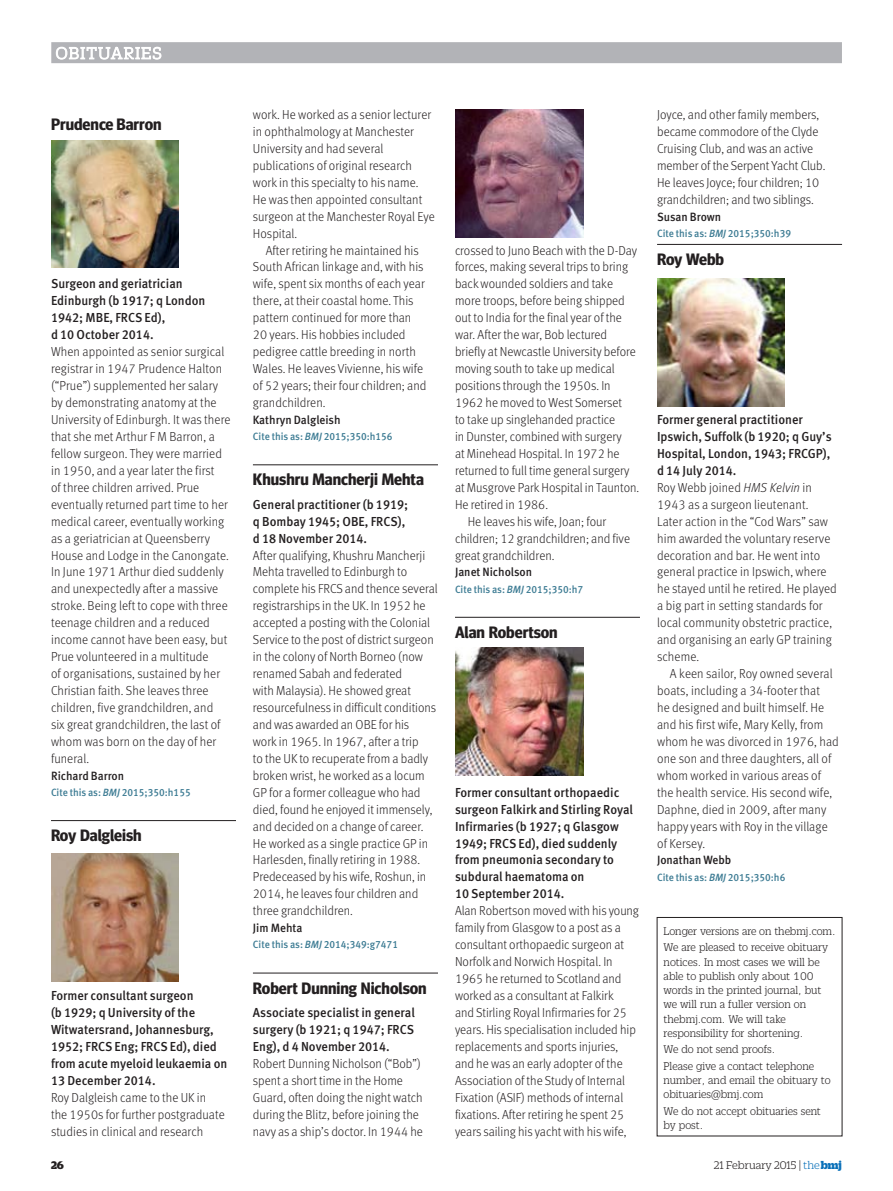
<style>
.page{position:relative;width:893px;height:1191px;background:#fff}
.page>*{position:absolute;margin:0;border:0;box-sizing:border-box;transform-origin:0 0}
.obit_head{font:700 16.5px "Meta Headline OT";color:#231f20}
.citation{font:700 16.5px "Meta Headline OT";color:#231f20}
.sans_light{font:300 13.05px/17px "Meta Pro";color:#231f20;scale:.95 1}
.sans_light_indent{font:300 13.05px/17px "Meta Pro";letter-spacing:.005em;color:#231f20;scale:.95 1}
.obit_biog{font:500 13.05px/17px "Meta Pro";color:#231f20;scale:.95 1}
.box_text{font:300 12px/14.2px "Duplicate Slab";color:#231f20;scale:.95 1}
.obit_author{font:500 12px "Meta Pro";color:#231f20;scale:.95 1}
.box_text-2{font:300 12px "Duplicate Slab";color:#231f20}
.t1{font:900 12px "Duplicate Slab";color:#231f20}
.citation-2{font:500 10.5px "Meta Pro";color:#3c7b93;scale:.95 1}
.s1{font-style:italic}
.s2{font-family:"Meta Headline OT"}
.s3{color:#0970b9}
.s4{font-weight:900;color:#0970b9}
</style>
<div class="page">
<div style="left:51px;top:42px;width:791px;height:21px;background:#b2b3b7"></div>
<svg style="left:56px;top:46px;width:106px;height:14px"></svg>
<hr style="left:657px;top:244px;width:185px;height:1px;background:#231f20">
<hr style="left:51px;top:820px;width:185px;height:1px;background:#231f20">
<hr style="left:253px;top:464px;width:185px;height:1px;background:#231f20">
<hr style="left:253px;top:972px;width:185px;height:1px;background:#231f20">
<hr style="left:455px;top:617px;width:185px;height:1px;background:#231f20">
<img style="left:51px;top:140px;width:128px;height:128px">
<img style="left:456px;top:110px;width:127px;height:127px">
<img style="left:456px;top:647px;width:127px;height:128px">
<img style="left:657px;top:279px;width:128px;height:127px">
<img style="left:51px;top:853px;width:128px;height:128px">
<p class="citation" style="left:51px;top:114px;width:112px">Prudence Barron</p>
<p class="obit_biog" style="left:51px;top:275px;width:164px">Surgeon and geriatrician<br>Edinburgh (b 1917; q London<br>1942; MBE, FRCS Ed),<br>d 10 October 2014.</p>
<p class="sans_light" style="left:51px;top:342px;width:190px">When appointed as senior surgical registrar in 1947 Prudence Halton (“Prue”) supplemented her salary by demonstrating anatomy at the<br>University of Edinburgh. It was there that she met Arthur F M Barron, a fellow surgeon. They were married in 1950, and a year later the first<br>of three children arrived. Prue eventually returned part time to her medical career, eventually working as a geriatrician at Queensberry<br>House and Lodge in the Canongate.<br>In June 1971 Arthur died suddenly and unexpectedly after a massive stroke. Being left to cope with three teenage children and a reduced income cannot have been easy, but<br>Prue volunteered in a multitude<br>of organisations, sustained by her<br>Christian faith. She leaves three children, five grandchildren, and<br>six great grandchildren, the last of whom was born on the day of her funeral.</p>
<p class="obit_author" style="left:51px;top:766px;width:79px">Richard Barron</p>
<p class="citation-2" style="left:51px;top:784px;width:149px">Cite this as: <span class="s1">BMJ</span> 2015;350:h155</p>
<p class="obit_head" style="left:51px;top:825px;width:92px">Roy Dalgleish</p>
<p class="obit_biog" style="left:51px;top:986px;width:187px">Former consultant surgeon<br>(b 1929; q University of the<br>Witwatersrand, Johannesburg,<br>1952; FRCS Eng; FRCS Ed), died from acute myeloid leukaemia on<br>13 December 2014.</p>
<p class="sans_light" style="left:51px;top:1088px;width:184px">Roy Dalgleish came to the UK in the 1950s for further postgraduate studies in clinical and research</p>
<p class="sans_light" style="left:253px;top:105px;width:193px">work. He worked as a senior lecturer in ophthalmology at Manchester<br>University and had several publications of original research work in this specialty to his name.<br>He was then appointed consultant surgeon at the Manchester Royal Eye<br>Hospital.</p>
<p class="sans_light_indent" style="left:253px;top:241px;width:184px;text-indent:13px">After retiring he maintained his<br>South African linkage and, with his wife, spent six months of each year there, at their coastal home. This pattern continued for more than<br>20 years. His hobbies included pedigree cattle breeding in north<br>Wales. He leaves Vivienne, his wife of 52 years; their four children; and grandchildren.</p>
<p class="obit_author" style="left:253px;top:410px;width:94px">Kathryn Dalgleish</p>
<p class="citation-2" style="left:253px;top:428px;width:149px">Cite this as: <span class="s1">BMJ</span> 2015;350:h156</p>
<p class="obit_head" style="left:253px;top:469px;width:173px">Khushru Mancherji Mehta</p>
<p class="obit_biog" style="left:253px;top:495px;width:165px">General practitioner (b 1919; q Bombay 1945; OBE, FRCS), d 18 November 2014.</p>
<p class="sans_light" style="left:253px;top:546px;width:196px">After qualifying, Khushru Mancherji Mehta travelled to Edinburgh to complete his FRCS and thence several registrarships in the UK. In 1952 he accepted a posting with the Colonial Service to the post of district surgeon in the colony of North Borneo (now renamed Sabah and federated<br>with Malaysia). He showed great resourcefulness in difficult conditions and was awarded an OBE for his<br>work in 1965. In 1967, after a trip<br>to the UK to recuperate from a badly broken wrist, he worked as a locum GP for a former colleague who had died, found he enjoyed it immensely, and decided on a change of career.<br>He worked as a single practice GP in Harlesden, finally retiring in 1988.<br>Predeceased by his wife, Roshun, in 2014, he leaves four children and three grandchildren.</p>
<p class="obit_author" style="left:253px;top:918px;width:54px">Jim Mehta</p>
<p class="citation-2" style="left:253px;top:936px;width:154px">Cite this as: <span class="s1">BMJ</span> 2014;349:g7471</p>
<p class="obit_head" style="left:253px;top:978px;width:175px">Robert Dunning Nicholson</p>
<p class="obit_biog" style="left:253px;top:1003px;width:172px;text-align:justify">Associate specialist in general surgery (b 1921; q 1947; FRCS Eng), d 4 November 2014.</p>
<p class="sans_light" style="left:253px;top:1054px;width:180px">Robert Dunning Nicholson (“Bob”) spent a short time in the Home Guard, often doing the night watch during the Blitz, before joining the navy as a ship’s doctor. In 1944 he</p>
<p class="sans_light" style="left:455px;top:241px;width:195px">crossed to Juno Beach with the D-Day forces, making several trips to bring back wounded soldiers and take more troops, before being shipped out to India for the final year of the war. After the war, Bob lectured briefly at Newcastle University before moving south to take up medical positions through the 1950s. In 1962 he moved to West Somerset<br>to take up singlehanded practice<br>in Dunster, combined with surgery<br>at Minehead Hospital. In 1972 he returned to full time general surgery at Musgrove Park Hospital in Taunton.<br>He retired in 1986.</p>
<p class="sans_light_indent" style="left:455px;top:512px;width:186px;text-indent:13px">He leaves his wife, Joan; four children; 12 grandchildren; and five great grandchildren.</p>
<p class="obit_author" style="left:455px;top:563px;width:83px">Janet Nicholson</p>
<p class="citation-2" style="left:455px;top:581px;width:137px">Cite this as: <span class="s1">BMJ</span> 2015;350:h7</p>
<p class="obit_head" style="left:455px;top:622px;width:104px">Alan Robertson</p>
<p class="obit_biog" style="left:455px;top:783px;width:189px">Former consultant orthopaedic surgeon Falkirk and Stirling Royal<br>Infirmaries (b 1927; q Glasgow<br>1949; FRCS Ed), died suddenly from pneumonia secondary to subdural haematoma on<br>10 September 2014.</p>
<p class="sans_light" style="left:455px;top:901px;width:195px">Alan Robertson moved with his young family from Glasgow to a post as a consultant orthopaedic surgeon at Norfolk and Norwich Hospital. In 1965 he returned to Scotland and worked as a consultant at Falkirk<br>and Stirling Royal Infirmaries for 25 years. His specialisation included hip replacements and sports injuries, and he was an early adopter of the Association of the Study of Internal Fixation (ASIF) methods of internal fixations. After retiring he spent 25 years sailing his yacht with his wife,</p>
<p class="sans_light" style="left:657px;top:105px;width:179px">Joyce, and other family members, became commodore of the Clyde<br>Cruising Club, and was an active member of the Serpent Yacht Club.<br>He leaves Joyce; four children; 10 grandchildren; and two siblings.</p>
<p class="obit_author" style="left:657px;top:207px;width:69px">Susan Brown</p>
<p class="citation-2" style="left:657px;top:225px;width:143px">Cite this as: <span class="s1">BMJ</span> 2015;350:h39</p>
<p class="obit_head" style="left:657px;top:249px;width:69px">Roy Webb</p>
<p class="obit_biog" style="left:657px;top:410px;width:185px">Former general practitioner<br>Ipswich, Suffolk (b 1920; q Guy’s<br>Hospital, London, 1943; FRCGP), d 14 July 2014.</p>
<p class="sans_light" style="left:657px;top:478px;width:191px">Roy Webb joined <span class="s1">HMS Kelvin</span> in<br>1943 as a surgeon lieutenant.<br>Later action in the “Cod Wars” saw him awarded the voluntary reserve decoration and bar. He went into general practice in Ipswich, where he stayed until he retired. He played a big part in setting standards for local community obstetric practice, and organising an early GP training scheme.</p>
<p class="sans_light_indent" style="left:657px;top:664px;width:193px;text-indent:13px">A keen sailor, Roy owned several boats, including a 34-footer that<br>he designed and built himself. He and his first wife, Mary Kelly, from whom he was divorced in 1976, had one son and three daughters, all of whom worked in various areas of the health service. His second wife,<br>Daphne, died in 2009, after many happy years with Roy in the village of Kersey.</p>
<p class="obit_author" style="left:657px;top:851px;width:80px">Jonathan Webb</p>
<p class="citation-2" style="left:657px;top:869px;width:137px">Cite this as: <span class="s1">BMJ</span> 2015;350:h6</p>
<p class="box_text" style="left:664px;top:923px;width:183px">Longer versions are on thebmj.com.</p>
<p class="box_text" style="left:664px;top:939px;width:175px">We are pleased to receive obituary notices. In most cases we will be able to publish only about 100 words in the printed journal, but we will run a fuller version on thebmj.com. We will take responsibility for shortening.</p>
<p class="box_text" style="left:664px;top:1041px;width:119px">We do not send proofs.</p>
<p class="box_text" style="left:664px;top:1058px;width:177px">Please give a contact telephone number, and email the obituary to obituaries@bmj.com</p>
<p class="box_text" style="left:664px;top:1102px;width:167px">We do not accept obituaries sent by post.</p>
<p class="t1" style="left:51px;top:1157px;width:14px">26</p>
<p class="box_text-2" style="left:714px;top:1158px;width:130px">21 February 2015 <span class="s2">|</span> <span class="s3">the</span> <span class="s4">bmj</span></p>
</div>
